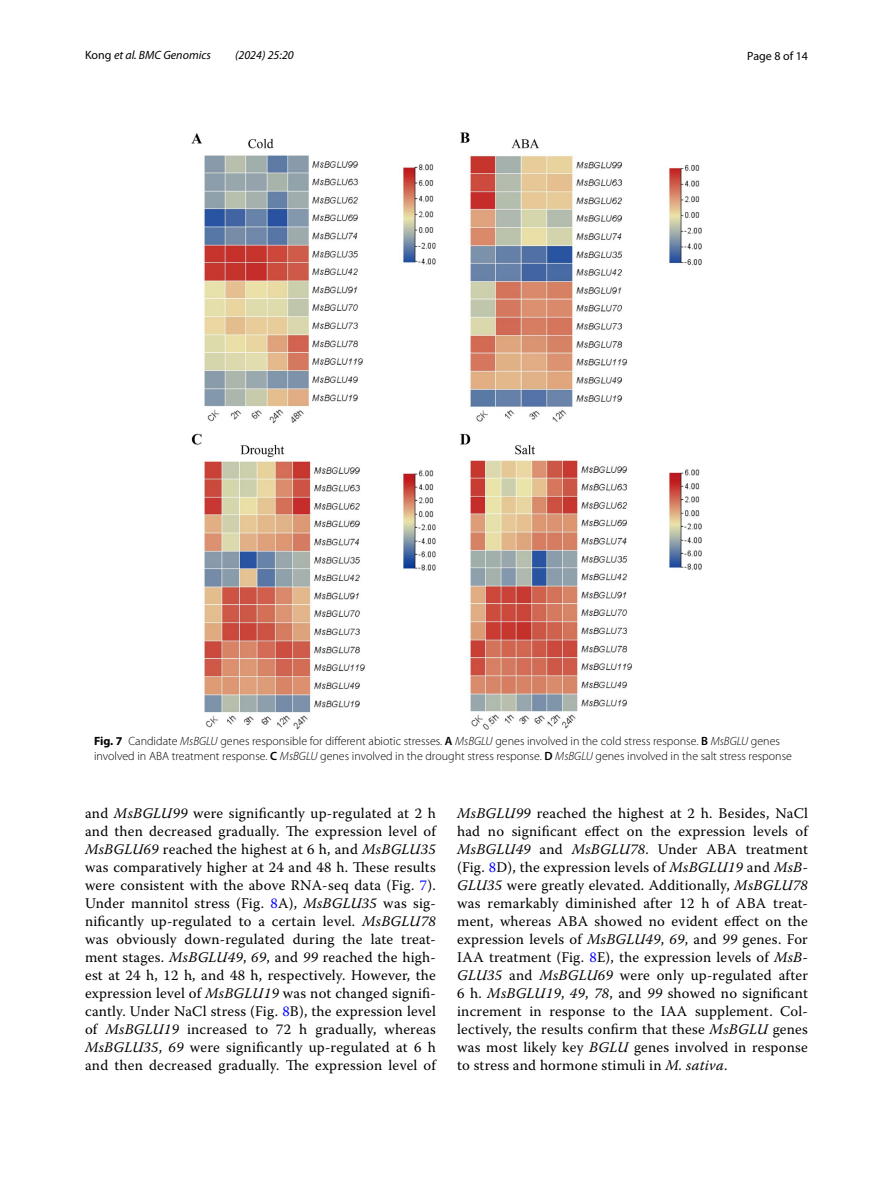
<style>
.page{position:relative;width:893px;height:1187px;background:#fff}
.page>*{position:absolute;margin:0;border:0;box-sizing:border-box;transform-origin:0 0}
.t1{font:14.7px/18px "Warnock Pro";letter-spacing:.015em;color:#000;text-align:justify}
.t2{font:300 12px/15px "Myriad Pro";color:#000}
.t3{font:italic 12px "Myriad Pro";color:#000}
.t4{font:12px "Myriad Pro";color:#000}
.s1{font-style:normal}
.s2{font-weight:700}
.s3{font-style:italic}
.s4{font-weight:600}
.s5{color:#00f}
</style>
<div class="page">
<img style="left:191px;top:133px;width:511px;height:596px">
<p class="t3" style="left:85px;top:48px;width:127px"><span class="s1">Kong</span> et al. BMC Genomics</p>
<p class="t3" style="left:235px;top:48px;width:60px">(2024) 25:20</p>
<p class="t4" style="left:747px;top:48px;width:62px">Page 8 of 14</p>
<p class="t2" style="left:94px;top:733px;width:699px"><span class="s2">Fig. 7</span> Candidate <span class="s3">MsBGLU</span> genes responsible for different abiotic stresses. <span class="s4">A</span> <span class="s3">MsBGLU</span> genes involved in the cold stress response. <span class="s4">B</span> <span class="s3">MsBGLU</span> genes involved in ABA treatment response. <span class="s4">C</span> <span class="s3">MsBGLU</span> genes involved in the drought stress response. <span class="s4">D</span> <span class="s3">MsBGLU</span> genes involved in the salt stress response</p>
<p class="t1" style="left:85px;top:803px;width:352px">and <span class="s3">MsBGLU99</span> were significantly up-regulated at 2 h and then decreased gradually. The expression level of <span class="s3">MsBGLU69</span> reached the highest at 6 h, and <span class="s3">MsBGLU35 </span>was comparatively higher at 24 and 48 h. These results were consistent with the above RNA-seq data (Fig. <span class="s5">7</span>).<br>Under mannitol stress (Fig. <span class="s5">8</span>A), <span class="s3">MsBGLU35</span> was sig&shy;nificantly up-regulated to a certain level. <span class="s3">MsBGLU78 </span>was obviously down-regulated during the late treat&shy;ment stages. <span class="s3">MsBGLU49</span>, <span class="s3">69</span>, and <span class="s3">99</span> reached the high&shy;est at 24 h, 12 h, and 48 h, respectively. However, the expression level of <span class="s3">MsBGLU19</span> was not changed signifi&shy;cantly. Under NaCl stress (Fig. <span class="s5">8</span>B), the expression level of <span class="s3">MsBGLU19</span> increased to 72 h gradually, whereas <span class="s3">MsBGLU35</span>, <span class="s3">69</span> were significantly up-regulated at 6 h and then decreased gradually. The expression level of</p>
<p class="t1" style="left:457px;top:803px;width:352px"><span class="s3">MsBGLU99</span> reached the highest at 2 h. Besides, NaCl had no significant effect on the expression levels of <span class="s3">MsBGLU49</span> and <span class="s3">MsBGLU78</span>. Under ABA treatment (Fig. <span class="s5">8</span>D), the expression levels of <span class="s3">MsBGLU19</span> and <span class="s3">MsB-GLU35</span> were greatly elevated. Additionally, <span class="s3">MsBGLU78 </span>was remarkably diminished after 12 h of ABA treat&shy;ment, whereas ABA showed no evident effect on the expression levels of <span class="s3">MsBGLU49</span>, <span class="s3">69</span>, and <span class="s3">99</span> genes. For IAA treatment (Fig. <span class="s5">8</span>E), the expression levels of <span class="s3">MsB-GLU35</span> and <span class="s3">MsBGLU69</span> were only up-regulated after 6 h. <span class="s3">MsBGLU19</span>, <span class="s3">49</span>, <span class="s3">78</span>, and <span class="s3">99</span> showed no significant increment in response to the IAA supplement. Col&shy;lectively, the results confirm that these <span class="s3">MsBGLU</span> genes was most likely key <span class="s3">BGLU</span> genes involved in response to stress and hormone stimuli in <span class="s3">M. sativa</span>.</p>
</div>
